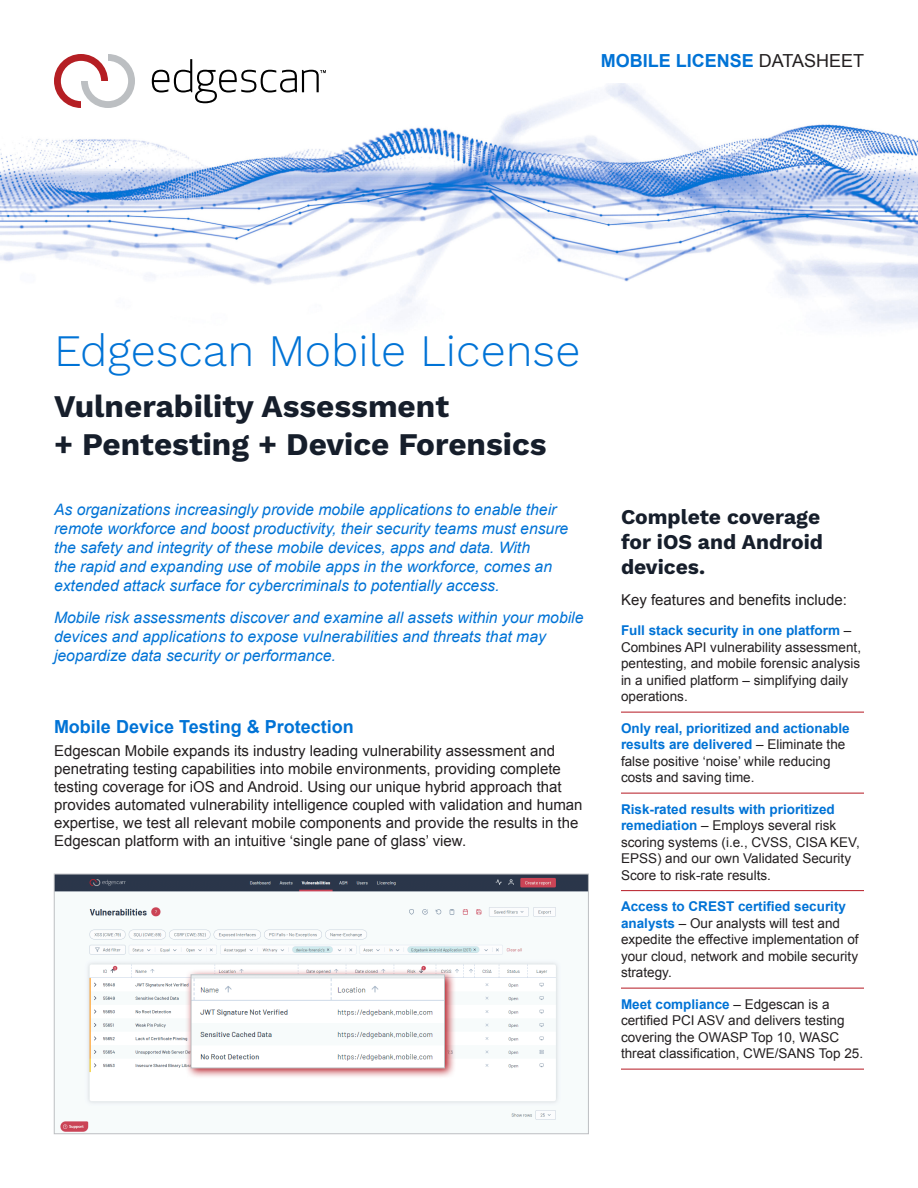
<style>
.page{position:relative;width:918px;height:1188px;background:#fff}
.page>*{position:absolute;margin:0;border:0;box-sizing:border-box;transform-origin:0 0}
.Title_Blue{font:300 45px "Work Sans";color:#0073d6}
.Keywords{font:700 31.5px/37.8px "Work Sans";color:#161e2b}
.Feature_Keywords{font:700 21px/25.2px "Work Sans";color:#161e2b}
.Body_Subhead_-_Blue{font:700 18px "Arial";color:#0073d6}
.Body_Subhead{font:700 18px "Arial";color:#0073d6}
.Intro_Body_-_Blue{font:italic 15.75px/18.9px "Arial";color:#0073d6}
.Body{font:15px/18px "Arial";color:#231f20}
.Features_List{font:13.5px/16.5px "Arial";color:#231f20}
.s1{font-weight:400;color:#231f20}
.s2{font-weight:700;color:#0073d6}
</style>
<div class="page">
<img style="left:0;top:83px;width:918px;height:241px">
<svg style="left:54px;top:54px;width:81px;height:54px"></svg>
<svg style="left:152px;top:59px;width:174px;height:44px"></svg>
<hr style="left:621px;top:712px;width:243px;height:1px;background:#b61923">
<hr style="left:621px;top:793px;width:243px;height:1px;background:#b61923">
<hr style="left:621px;top:890px;width:243px;height:1px;background:#b61923">
<hr style="left:621px;top:988px;width:243px;height:1px;background:#b61923">
<hr style="left:621px;top:1069px;width:243px;height:1px;background:#b61923">
<img style="left:56px;top:876px;width:531px;height:256px">
<div style="left:54px;top:874px;width:535px;height:260px;border:1px solid #bdbfc2"></div>
<svg style="left:185px;top:969px;width:271px;height:110px"></svg>
<img style="left:193px;top:976px;width:250px;height:90px">
<div style="left:191px;top:974px;width:254px;height:94px;border:1px solid #bdbfc2"></div>
<p class="Body_Subhead" style="left:601px;top:49px;width:265px">MOBILE LICENSE <span class="s1">DATASHEET</span></p>
<p class="Title_Blue" style="left:54px;top:316px;width:528px">Edgescan Mobile License</p>
<p class="Keywords" style="left:54px;top:386px;width:494px">Vulnerability Assessment<br>+ Pentesting + Device Forensics</p>
<p class="Intro_Body_-_Blue" style="left:54px;top:501px;width:516px">As organizations increasingly provide mobile applications to enable their remote workforce and boost productivity, their security teams must ensure the safety and integrity of these mobile devices, apps and data. With<br>the rapid and expanding use of mobile apps in the workforce, comes an extended attack surface for cybercriminals to potentially access.</p>
<p class="Intro_Body_-_Blue" style="left:54px;top:609px;width:531px">Mobile risk assessments discover and examine all assets within your mobile devices and applications to expose vulnerabilities and threats that may jeopardize data security or performance.</p>
<p class="Body_Subhead_-_Blue" style="left:54px;top:715px;width:301px">Mobile Device Testing &amp; Protection</p>
<p class="Body" style="left:54px;top:742px;width:530px">Edgescan Mobile expands its industry leading vulnerability assessment and penetrating testing capabilities into mobile environments, providing complete testing coverage for iOS and Android. Using our unique hybrid approach that provides automated vulnerability intelligence coupled with validation and human expertise, we test all relevant mobile components and provide the results in the Edgescan platform with an intuitive ‘single pane of glass’ view.</p>
<p class="Feature_Keywords" style="left:621px;top:503px;width:203px">Complete coverage for iOS and Android devices.</p>
<p class="Body" style="left:621px;top:591px;width:227px">Key features and benefits include:</p>
<p class="Features_List" style="left:621px;top:623px;width:242px"><span class="s2">Full stack security in one platform</span> – Combines API vulnerability assessment, pentesting, and mobile forensic analysis in a unified platform – simplifying daily operations.</p>
<p class="Features_List" style="left:621px;top:720px;width:230px"><span class="s2">Only real, prioritized and actionable results are delivered</span> – Eliminate the false positive ‘noise’ while reducing costs and saving time.</p>
<p class="Features_List" style="left:621px;top:801px;width:240px"><span class="s2">Risk-rated results with prioritized remediation</span> – Employs several risk scoring systems (i.e., CVSS, CISA KEV, EPSS) and our own Validated Security Score to risk-rate results.</p>
<p class="Features_List" style="left:621px;top:899px;width:239px"><span class="s2">Access to CREST certified security analysts</span> – Our analysts will test and expedite the effective implementation of your cloud, network and mobile security strategy.</p>
<p class="Features_List" style="left:621px;top:996px;width:244px"><span class="s2">Meet compliance</span> – Edgescan is a certified PCI ASV and delivers testing covering the OWASP Top 10, WASC threat classification, CWE/SANS Top 25.</p>
</div>
